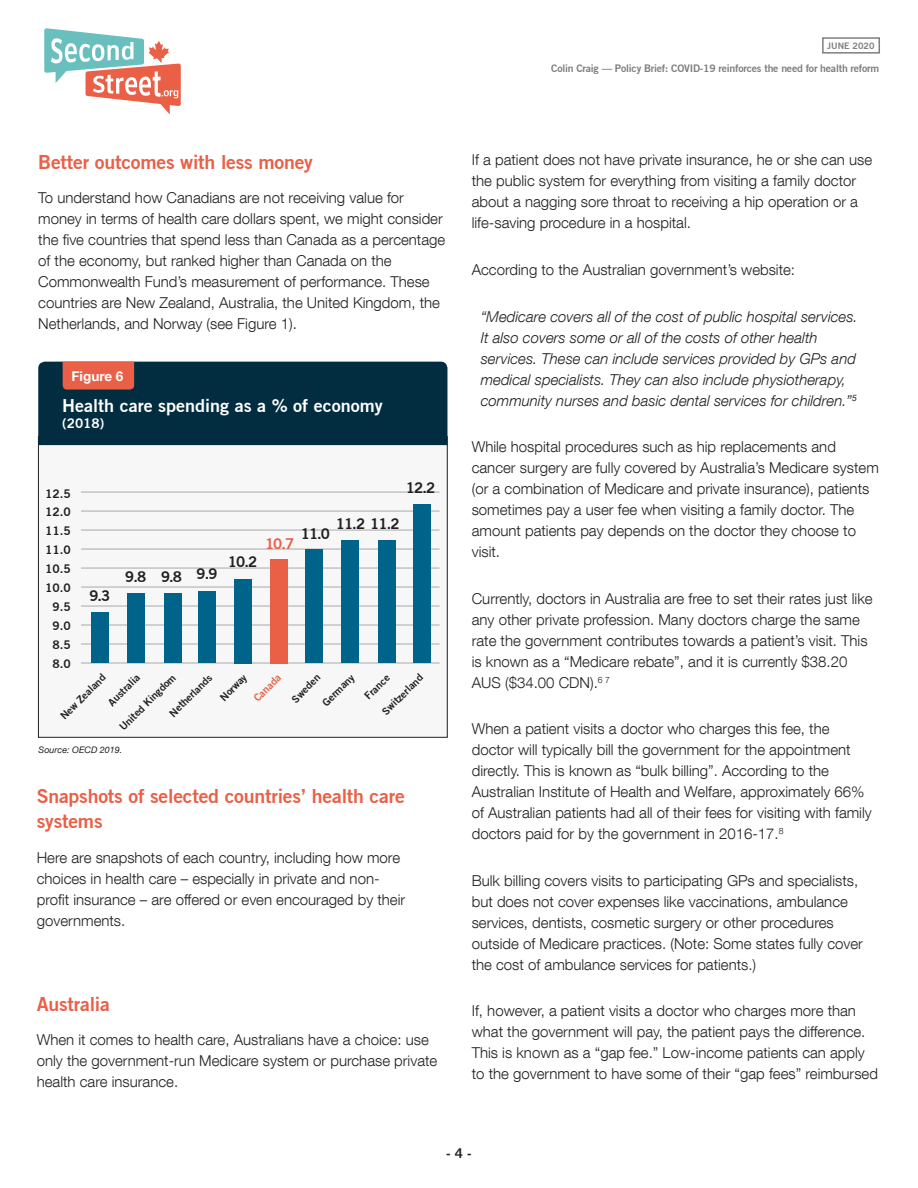
<style>
.page{position:relative;width:918px;height:1188px;background:#fff}
.page>*{position:absolute;margin:0;border:0;box-sizing:border-box;transform-origin:0 0}
.Country_header{font:700 19.5px/25.5px "Trade Gothic No.2";letter-spacing:-.01em;color:#e96047}
.Header_Text{font:700 19.5px "Trade Gothic No.2";letter-spacing:-.01em;color:#e96047}
.Main_Body_Copy{font:700 18px "Trade Gothic No.2";color:#fff}
.Main_Body_Copy_3{font:300 15px/21px "Helvetica Neue LT Com";color:#231f20}
.Main_Body_Copy_3-2{font:italic 300 15px/21px "Helvetica Neue LT Com";color:#231f20}
.t1{font:700 15px "Trade Gothic No.2";letter-spacing:-.06em;color:#231f20}
.t2{font:700 15px "Trade Gothic No.2";color:#e96047}
.t3{font:700 13.5px "Helvetica Neue LT Com";color:#fff}
.Main_Body_Copy-2{font:700 13.5px "Trade Gothic No.2";color:#fff}
.t4{font:700 13.5px "Trade Gothic No.2";color:#231f20}
.t5{font:700 12px "Trade Gothic No.2";color:#231f20}
.t6{font:700 10.5px "Trade Gothic No.2";color:#231f20}
.t7{font:700 10.5px "Trade Gothic No.2";letter-spacing:-.02em;color:#7c7e81}
.t8{font:700 10.5px "Trade Gothic No.2";color:#e96047}
.Main_Body_Copy_3-3{font:italic 9px "Helvetica Neue LT Com";color:#231f20}
.t9{font:700 9px "Trade Gothic No.2";color:#7c7e81}
</style>
<div class="page">
<svg style="left:44px;top:28px;width:137px;height:86px"></svg>
<div style="left:822px;top:37px;width:58px;height:17px;border:2px solid #7c7e81"></div>
<div style="left:38px;top:437px;width:409px;height:300px;background:#f7f7f8"></div>
<hr style="left:81px;top:663px;width:359px;height:1px;background:#a8a9ad">
<hr style="left:81px;top:644px;width:359px;height:1px;background:#a8a9ad">
<hr style="left:81px;top:625px;width:359px;height:1px;background:#a8a9ad">
<hr style="left:81px;top:606px;width:359px;height:1px;background:#a8a9ad">
<hr style="left:81px;top:587px;width:359px;height:1px;background:#a8a9ad">
<hr style="left:81px;top:568px;width:359px;height:1px;background:#a8a9ad">
<hr style="left:81px;top:549px;width:359px;height:1px;background:#a8a9ad">
<hr style="left:81px;top:530px;width:359px;height:1px;background:#a8a9ad">
<hr style="left:81px;top:511px;width:359px;height:1px;background:#a8a9ad">
<hr style="left:81px;top:492px;width:359px;height:1px;background:#a8a9ad">
<div style="left:91px;top:613px;width:18px;height:50px;background:#00638a"></div>
<div style="left:127px;top:594px;width:18px;height:69px;background:#00638a"></div>
<div style="left:164px;top:594px;width:18px;height:69px;background:#00638a"></div>
<div style="left:198px;top:592px;width:18px;height:71px;background:#00638a"></div>
<div style="left:270px;top:559px;width:18px;height:104px;background:#e96047"></div>
<div style="left:341px;top:541px;width:18px;height:122px;background:#00638a"></div>
<div style="left:378px;top:541px;width:18px;height:122px;background:#00638a"></div>
<div style="left:234px;top:579px;width:18px;height:84px;background:#00638a"></div>
<div style="left:305px;top:549px;width:18px;height:114px;background:#00638a"></div>
<div style="left:413px;top:504px;width:17px;height:159px;background:#00638a"></div>
<div style="left:38px;top:362px;width:409px;height:83px;background:#022d41"></div>
<p class="t9" style="left:827px;top:40px;width:49px">JUNE 2020</p>
<p class="t7" style="left:551px;top:62px;width:330px">Colin Craig — Policy Brief: COVID-19 reinforces the need for health reform</p>
<p class="Header_Text" style="left:38px;top:150px;width:276px">Better outcomes with less money</p>
<p class="Main_Body_Copy_3" style="left:38px;top:187px;width:409px">To understand how Canadians are not receiving value for money in terms of health care dollars spent, we might consider the five countries that spend less than Canada as a percentage of the economy, but ranked higher than Canada on the Commonwealth Fund’s measurement of performance. These countries are New Zealand, Australia, the United Kingdom, the Netherlands, and Norway (see Figure 1).</p>
<p class="t3" style="left:72px;top:368px;width:53px">Figure 6</p>
<p class="Main_Body_Copy" style="left:62px;top:394px;width:322px">Health care spending as a % of economy</p>
<p class="Main_Body_Copy-2" style="left:62px;top:415px;width:43px">(2018)</p>
<p class="t5" style="left:45px;top:486px;width:27px">12.5</p>
<p class="t5" style="left:45px;top:505px;width:27px">12.0</p>
<p class="t5" style="left:45px;top:524px;width:27px">11.5</p>
<p class="t5" style="left:45px;top:542px;width:27px">11.0</p>
<p class="t5" style="left:45px;top:561px;width:27px">10.5</p>
<p class="t5" style="left:45px;top:580px;width:27px">10.0</p>
<p class="t5" style="left:53px;top:599px;width:20px">9.5</p>
<p class="t5" style="left:53px;top:618px;width:20px">9.0</p>
<p class="t5" style="left:53px;top:637px;width:20px">8.5</p>
<p class="t5" style="left:53px;top:656px;width:20px">8.0</p>
<p class="t1" style="left:89px;top:586px;width:23px">9.3</p>
<p class="t1" style="left:125px;top:568px;width:23px">9.8</p>
<p class="t1" style="left:161px;top:568px;width:23px">9.8</p>
<p class="t1" style="left:197px;top:564px;width:23px">9.9</p>
<p class="t1" style="left:228px;top:553px;width:31px">10.2</p>
<p class="t1" style="left:406px;top:478px;width:31px">12.2</p>
<p class="t2" style="left:265px;top:535px;width:31px">10.7</p>
<p class="t1" style="left:301px;top:524px;width:31px">11.0</p>
<p class="t1" style="left:336px;top:514px;width:65px">11.2 11.2</p>
<p class="t6" style="left:105px;top:700px;width:42px;rotate:-45deg">Australia</p>
<p class="t6" style="left:289px;top:696px;width:37px;rotate:-45deg">Sweden</p>
<p class="t6" style="left:320px;top:700px;width:42px;rotate:-45deg">Germany</p>
<p class="t6" style="left:379px;top:709px;width:55px;rotate:-45deg">Switzerland</p>
<p class="t6" style="left:58px;top:713px;width:61px;rotate:-45deg">New Zealand</p>
<p class="t6" style="left:167px;top:710px;width:57px;rotate:-45deg">Netherlands</p>
<p class="t6" style="left:217px;top:695px;width:35px;rotate:-45deg">Norway</p>
<p class="t6" style="left:116px;top:724px;width:76px;rotate:-45deg">United Kingdom</p>
<p class="t6" style="left:362px;top:693px;width:32px;rotate:-45deg">France</p>
<p class="t8" style="left:251px;top:695px;width:35px;rotate:-45deg">Canada</p>
<p class="Main_Body_Copy_3-3" style="left:39px;top:744px;width:85px">Source: OECD 2019.</p>
<p class="Country_header" style="left:37px;top:783px;width:370px">Snapshots of selected countries’ health care systems</p>
<p class="Main_Body_Copy_3" style="left:37px;top:847px;width:370px">Here are snapshots of each country, including how more choices in health care – especially in private and non&shy;profit insurance – are offered or even encouraged by their governments.</p>
<p class="Country_header" style="left:37px;top:991px;width:75px">Australia</p>
<p class="Main_Body_Copy_3" style="left:37px;top:1029px;width:402px">When it comes to health care, Australians have a choice: use only the government-run Medicare system or purchase private health care insurance.</p>
<p class="Main_Body_Copy_3" style="left:472px;top:149px;width:402px">If a patient does not have private insurance, he or she can use the public system for everything from visiting a family doctor about a nagging sore throat to receiving a hip operation or a life-saving procedure in a hospital.</p>
<p class="Main_Body_Copy_3" style="left:472px;top:259px;width:325px">According to the Australian government’s website:</p>
<p class="Main_Body_Copy_3-2" style="left:481px;top:305px;width:379px">“Medicare covers all of the cost of public hospital services.<br>It also covers some or all of the costs of other health services. These can include services provided by GPs and medical specialists. They can also include physiotherapy, community nurses and basic dental services for children.”<sup>5</sup></p>
<p class="Main_Body_Copy_3" style="left:472px;top:436px;width:409px">While hospital procedures such as hip replacements and cancer surgery are fully covered by Australia’s Medicare system (or a combination of Medicare and private insurance), patients sometimes pay a user fee when visiting a family doctor. The amount patients pay depends on the doctor they choose to visit.</p>
<p class="Main_Body_Copy_3" style="left:472px;top:587px;width:402px">Currently, doctors in Australia are free to set their rates just like any other private profession. Many doctors charge the same rate the government contributes towards a patient’s visit. This is known as a “Medicare rebate”, and it is currently $38.20<br>AUS ($34.00 CDN).<sup>6</sup> <sup>7</sup></p>
<p class="Main_Body_Copy_3" style="left:472px;top:718px;width:402px">When a patient visits a doctor who charges this fee, the doctor will typically bill the government for the appointment directly. This is known as “bulk billing”. According to the Australian Institute of Health and Welfare, approximately 66% of Australian patients had all of their fees for visiting with family doctors paid for by the government in 2016-17.<sup>8</sup></p>
<p class="Main_Body_Copy_3" style="left:472px;top:869px;width:393px">Bulk billing covers visits to participating GPs and specialists, but does not cover expenses like vaccinations, ambulance services, dentists, cosmetic surgery or other procedures outside of Medicare practices. (Note: Some states fully cover the cost of ambulance services for patients.)</p>
<p class="Main_Body_Copy_3" style="left:472px;top:1000px;width:408px">If, however, a patient visits a doctor who charges more than what the government will pay, the patient pays the difference.<br>This is known as a “gap fee.” Low-income patients can apply to the government to have some of their “gap fees” reimbursed</p>
<p class="t4" style="left:446px;top:1145px;width:27px">- 4 -</p>
</div>
